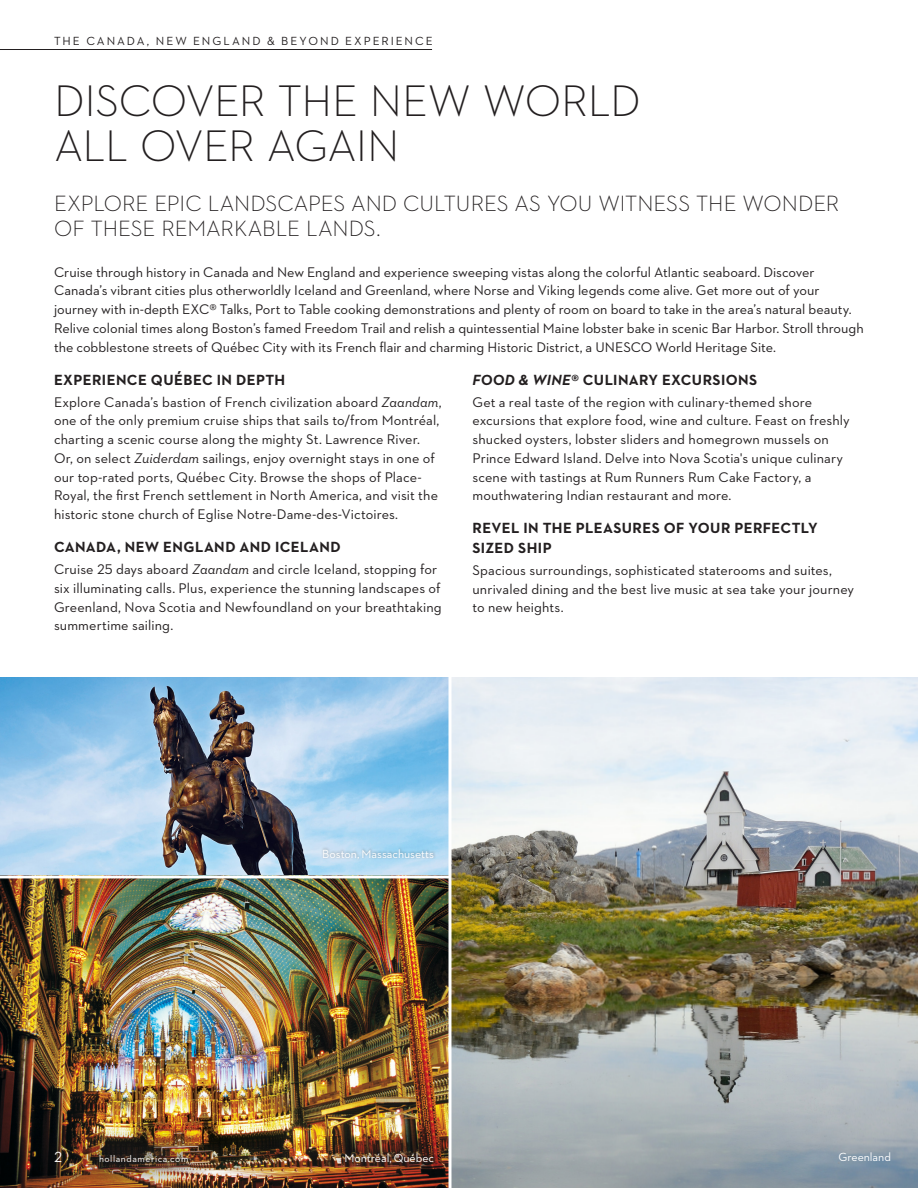
<style>
.page{position:relative;width:918px;height:1188px;background:#fff}
.page>*{position:absolute;margin:0;border:0;box-sizing:border-box;transform-origin:0 0}
.t1{font:300 45px/45px "Neutraface 2 Text";letter-spacing:-.015em;color:#231f20}
.t2{font:300 22.5px/25.5px "Neutraface 2 Text";letter-spacing:-.005em;color:#231f20}
.t3{font:700 15px/19.5px "Neutraface 2 Text";letter-spacing:.025em;color:#231f20}
.t4{font:15px "Neutraface 2 Text";color:#fff}
.t5{font:14.25px/18.8px "Neutraface 2 Text";letter-spacing:.005em;color:#231f20}
.t6{font:12px "Neutraface 2 Text";letter-spacing:-.005em;color:#fff}
.t7{font:12px "Neutraface 2 Text";letter-spacing:.165em;color:#231f20}
.t8{font:9.75px "Neutraface 2 Text";letter-spacing:.055em;color:#fff}
.s1{font-style:italic}
</style>
<div class="page">
<img style="left:0;top:677px;width:448px;height:198px">
<img style="left:0;top:878px;width:448px;height:310px">
<img style="left:452px;top:677px;width:466px;height:511px">
<hr style="left:0;top:49px;width:432px;height:1px;background:#231f20">
<img style="left:24px;top:1121px;width:194px;height:67px">
<div style="left:333px;top:1141px;width:113px;height:34px;background:#231f20;opacity:.75"></div>
<div style="left:321px;top:846px;width:115px;height:16px;background:#231f20;opacity:.2"></div>
<svg style="left:448px;top:677px;width:4px;height:511px"></svg>
<p class="t7" style="left:54px;top:33px;width:380px">THE CANADA, NEW ENGLAND &amp; BEYOND EXPERIENCE</p>
<h2 class="t1" style="left:54px;top:78px;width:588px">DISCOVER THE NEW WORLD<br>ALL OVER AGAIN</h2>
<p class="t2" style="left:54px;top:190px;width:787px">EXPLORE EPIC LANDSCAPES AND CULTURES AS YOU WITNESS THE WONDER<br>OF THESE REMARKABLE LANDS.</p>
<p class="t5" style="left:54px;top:262px;width:811px">Cruise through history in Canada and New England and experience sweeping vistas along the colorful Atlantic seaboard. Discover Canada’s vibrant cities plus otherworldly Iceland and Greenland, where Norse and Viking legends come alive. Get more out of your journey with in-depth EXC® Talks, Port to Table cooking demonstrations and plenty of room on board to take in the area’s natural beauty.<br>Relive colonial times along Boston’s famed Freedom Trail and relish a quintessential Maine lobster bake in scenic Bar Harbor. Stroll through the cobblestone streets of Québec City with its French flair and charming Historic District, a UNESCO World Heritage Site.</p>
<h3 class="t3" style="left:54px;top:370px;width:233px">EXPERIENCE QUÉBEC IN DEPTH</h3>
<p class="t5" style="left:54px;top:392px;width:389px">Explore Canada’s bastion of French civilization aboard <span class="s1">Zaandam</span>, one of the only premium cruise ships that sails to/from Montréal, charting a scenic course along the mighty St. Lawrence River.<br>Or, on select <span class="s1">Zuiderdam</span> sailings, enjoy overnight stays in one of our top-rated ports, Québec City. Browse the shops of Place-Royal, the first French settlement in North America, and visit the historic stone church of Eglise Notre-Dame-des-Victoires.</p>
<h3 class="t3" style="left:54px;top:537px;width:288px">CANADA, NEW ENGLAND AND ICELAND</h3>
<p class="t5" style="left:54px;top:560px;width:389px">Cruise 25 days aboard <span class="s1">Zaandam</span> and circle Iceland, stopping for six illuminating calls. Plus, experience the stunning landscapes of Greenland, Nova Scotia and Newfoundland on your breathtaking summertime sailing.</p>
<h3 class="t3" style="left:472px;top:370px;width:286px"><span class="s1">FOOD &amp; WINE</span>® CULINARY EXCURSIONS</h3>
<p class="t5" style="left:472px;top:392px;width:379px">Get a real taste of the region with culinary-themed shore excursions that explore food, wine and culture. Feast on freshly shucked oysters, lobster sliders and homegrown mussels on Prince Edward Island. Delve into Nova Scotia's unique culinary scene with tastings at Rum Runners Rum Cake Factory, a mouthwatering Indian restaurant and more.</p>
<h3 class="t3" style="left:472px;top:518px;width:347px">REVEL IN THE PLEASURES OF YOUR PERFECTLY<br>SIZED SHIP</h3>
<p class="t5" style="left:472px;top:561px;width:383px">Spacious surroundings, sophisticated staterooms and suites, unrivaled dining and the best live music at sea take your journey to new heights.</p>
<p class="t6" style="left:322px;top:846px;width:113px">Boston, Massachusetts</p>
<p class="t4" style="left:54px;top:1147px;width:9px">2</p>
<p class="t8" style="left:99px;top:1152px;width:91px">hollandamerica.com</p>
<p class="t6" style="left:345px;top:1150px;width:91px">Montréal, Québec</p>
<p class="t6" style="left:838px;top:1149px;width:54px">Greenland</p>
</div>
